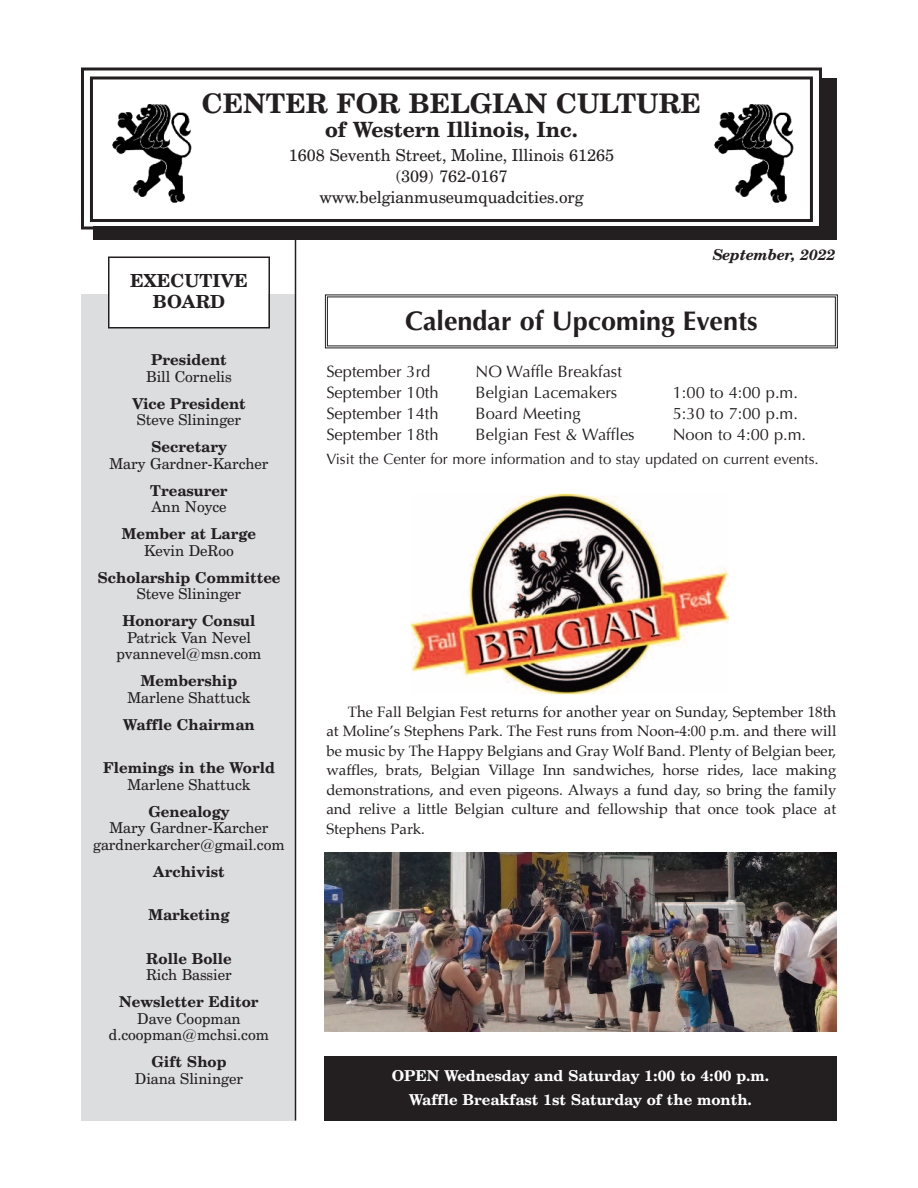
<style>
.page{position:relative;width:918px;height:1188px;background:#fff}
.page>*{position:absolute;margin:0;border:0;box-sizing:border-box;transform-origin:0 0}
.t1{font:700 27px "Optima";color:#231f20}
.t2{font:700 27px "Century Schoolbook BT";color:#231f20}
.t3{font:700 21px "Century Schoolbook BT";color:#231f20}
.t4{font:700 18px/21px "Century Schoolbook BT";color:#231f20;text-align:center}
.t5{font:16.5px "Optima";color:#231f20}
.t6{font:16.5px/21px "Century Schoolbook BT";color:#231f20;text-align:center}
.t7{font:15px/19.5px "Palatino";color:#231f20;text-align:justify}
.t8{font:15px/16.5px "Century Schoolbook BT";color:#231f20;text-align:center}
.t9{font:700 15px "Century Schoolbook BT";color:#231f20}
.t10{font:700 15px/24px "Century Schoolbook BT";color:#fff;text-align:center}
.t11{font:15px "Optima";color:#231f20}
.t12{font:italic 700 15px "Century Schoolbook BT";color:#231f20}
</style>
<div class="page">
<div style="left:96px;top:81px;width:738px;height:156px;background:#231f20"></div>
<div style="left:93px;top:78px;width:744px;height:162px;border:3px solid #231f20"></div>
<div style="left:84px;top:70px;width:735px;height:156px;background:#fff"></div>
<div style="left:81px;top:68px;width:741px;height:162px;border:3px solid #231f20"></div>
<div style="left:90px;top:76px;width:723px;height:146px;border:3px solid #231f20"></div>
<div style="left:81px;top:294px;width:215px;height:826px;background:#dcdddf"></div>
<div style="left:110px;top:258px;width:158px;height:69px;background:#fff"></div>
<div style="left:108px;top:256px;width:162px;height:72px;border:2px solid #231f20"></div>
<hr style="left:295px;top:234px;width:1px;height:886px;background:#231f20">
<img style="left:112px;top:104px;width:80px;height:99px">
<img style="left:714px;top:104px;width:80px;height:99px">
<div style="left:324px;top:1056px;width:513px;height:64px;background:#231f20"></div>
<img style="left:412px;top:495px;width:317px;height:198px">
<img style="left:324px;top:853px;width:513px;height:179px">
<h1 class="t2" style="left:202px;top:93px;width:501px">CENTER FOR BELGIAN CULTURE</h1>
<h2 class="t3" style="left:325px;top:121px;width:254px">of Western Illinois, Inc.</h2>
<p class="t6" style="left:289px;top:146px;width:327px">1608 Seventh Street, Moline, Illinois 61265 (309) 762-0167 www.belgianmuseumquadcities.org</p>
<p class="t12" style="left:713px;top:249px;width:124px">September, 2022</p>
<p class="t4" style="left:130px;top:272px;width:119px">EXECUTIVE<br>BOARD</p>
<p class="t9" style="left:151px;top:354px;width:77px">President</p>
<p class="t8" style="left:146px;top:370px;width:87px">Bill Cornelis</p>
<p class="t9" style="left:132px;top:398px;width:115px">Vice President</p>
<p class="t8" style="left:137px;top:413px;width:106px">Steve Slininger</p>
<p class="t9" style="left:151px;top:441px;width:77px">Secretary</p>
<p class="t8" style="left:109px;top:457px;width:161px">Mary Gardner-Karcher</p>
<p class="t9" style="left:150px;top:485px;width:79px">Treasurer</p>
<p class="t8" style="left:151px;top:500px;width:77px">Ann Noyce</p>
<p class="t9" style="left:122px;top:528px;width:136px">Member at Large</p>
<p class="t8" style="left:144px;top:544px;width:91px">Kevin DeRoo</p>
<p class="t9" style="left:97px;top:572px;width:185px">Scholarship Committee</p>
<p class="t8" style="left:137px;top:587px;width:106px">Steve Slininger</p>
<p class="t9" style="left:122px;top:615px;width:135px">Honorary Consul</p>
<p class="t8" style="left:117px;top:631px;width:146px">Patrick Van Nevel pvannevel@msn.com</p>
<p class="t9" style="left:141px;top:675px;width:98px">Membership</p>
<p class="t8" style="left:127px;top:691px;width:125px">Marlene Shattuck</p>
<p class="t9" style="left:123px;top:719px;width:133px">Waffle Chairman</p>
<p class="t9" style="left:103px;top:762px;width:173px">Flemings in the World</p>
<p class="t8" style="left:127px;top:778px;width:125px">Marlene Shattuck</p>
<p class="t9" style="left:148px;top:806px;width:83px">Genealogy</p>
<p class="t8" style="left:93px;top:821px;width:193px">Mary Gardner-Karcher gardnerkarcher@gmail.com</p>
<p class="t9" style="left:153px;top:866px;width:73px">Archivist</p>
<p class="t9" style="left:148px;top:909px;width:83px">Marketing</p>
<p class="t9" style="left:146px;top:953px;width:87px">Rolle Bolle</p>
<p class="t8" style="left:146px;top:968px;width:87px">Rich Bassier</p>
<p class="t9" style="left:119px;top:996px;width:141px">Newsletter Editor</p>
<p class="t8" style="left:109px;top:1012px;width:161px">Dave Coopman d.coopman@mchsi.com</p>
<p class="t9" style="left:151px;top:1056px;width:77px">Gift Shop</p>
<p class="t8" style="left:135px;top:1072px;width:110px">Diana Slininger</p>
<h1 class="t1" style="left:405px;top:305px;width:354px">Calendar of Upcoming Events</h1>
<p class="t5" style="left:326px;top:362px;width:106px">September 3rd</p>
<p class="t5" style="left:476px;top:362px;width:148px">NO Waffle Breakfast</p>
<p class="t5" style="left:326px;top:383px;width:114px">September 10th</p>
<p class="t5" style="left:476px;top:383px;width:143px">Belgian Lacemakers</p>
<p class="t5" style="left:673px;top:383px;width:127px">1:00 to 4:00 p.m.</p>
<p class="t5" style="left:326px;top:404px;width:114px">September 14th</p>
<p class="t5" style="left:476px;top:404px;width:106px">Board Meeting</p>
<p class="t5" style="left:673px;top:404px;width:127px">5:30 to 7:00 p.m.</p>
<p class="t5" style="left:326px;top:425px;width:114px">September 18th</p>
<p class="t5" style="left:476px;top:425px;width:161px">Belgian Fest &amp; Waffles</p>
<p class="t5" style="left:673px;top:425px;width:135px">Noon to 4:00 p.m.</p>
<p class="t11" style="left:326px;top:451px;width:494px">Visit the Center for more information and to stay updated on current events.</p>
<p class="t7" style="left:326px;top:703px;width:511px;text-indent:22px">The Fall Belgian Fest returns for another year on Sunday, September 18th at Moline’s Stephens Park. The Fest runs from Noon-4:00 p.m. and there will be music by The Happy Belgians and Gray Wolf Band. Plenty of Belgian beer, waffles, brats, Belgian Village Inn sandwiches, horse rides, lace making demonstrations, and even pigeons. Always a fund day, so bring the family and relive a little Belgian culture and fellowship that once took place at Stephens Park.</p>
<p class="t10" style="left:392px;top:1065px;width:379px">OPEN Wednesday and Saturday 1:00 to 4:00 p.m.<br>Waffle Breakfast 1st Saturday of the month.</p>
</div>
